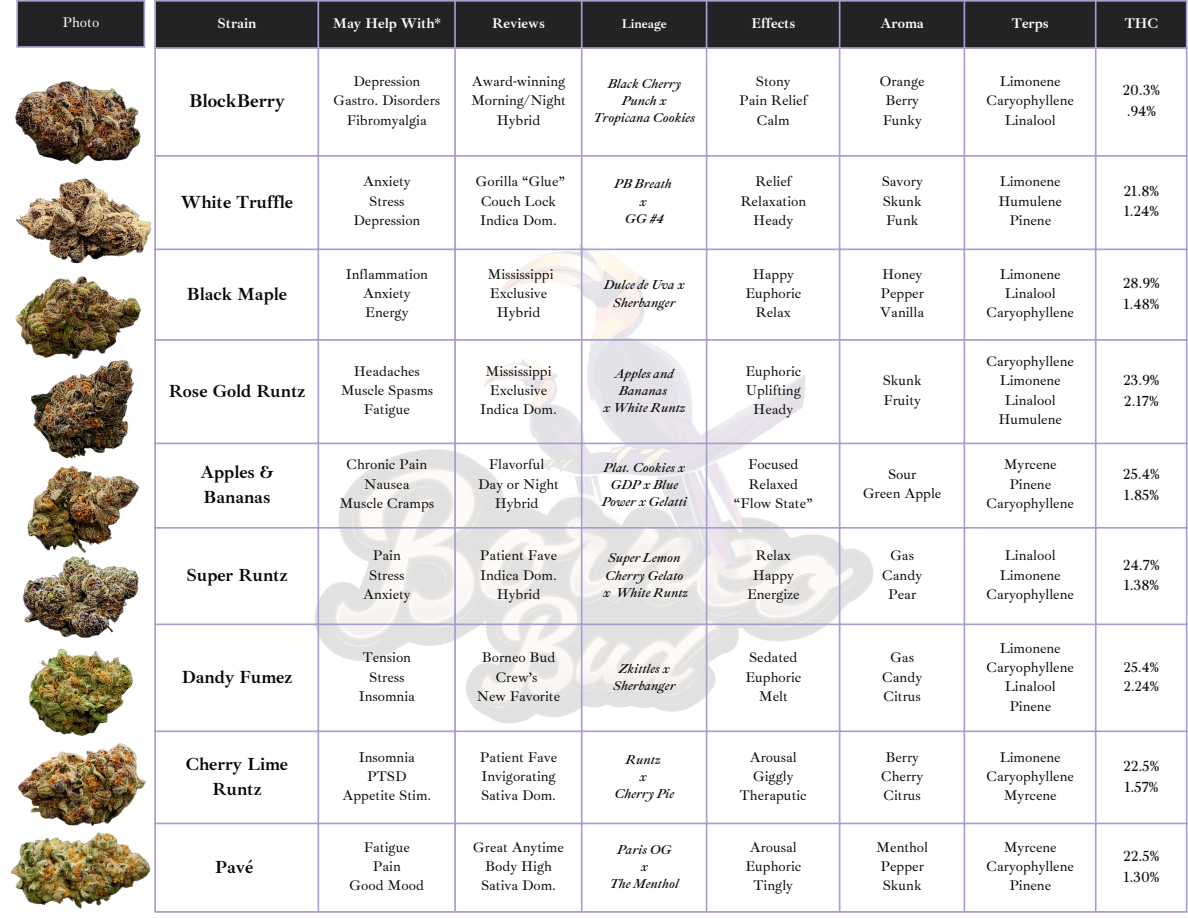
<style>
.page{position:relative;width:1188px;height:918px;background:#fff}
.page>*{position:absolute;margin:0;border:0;box-sizing:border-box;transform-origin:0 0}
.t1{font:700 18.9px "Ibarra Real Nova";color:#080704}
.t2{font:700 18px/24.8px "Ibarra Real Nova";color:#080704}
.t3{font:15px/20.4px "Ibarra Real Nova";color:#080704}
.t4{font:14.4px/19.4px "Ibarra Real Nova";color:#080704;text-align:center}
.t5{font:700 14.4px "Ibarra Real Nova";color:#fff}
.t6{font:14.4px "Ibarra Real Nova";color:#fff}
.t7{font:italic 12.9px/17.2px "Ibarra Real Nova";color:#080704;text-align:center}
.t8{font:700 12.9px "Ibarra Real Nova";color:#fff}
</style>
<div class="page">
<img style="left:145px;top:0;width:1041px;height:911px">
<div style="left:156px;top:2px;width:1030px;height:45px;background:#212325"></div>
<hr style="left:154px;top:2px;width:2px;height:909px;background:#a89fcd">
<hr style="left:317px;top:2px;width:2px;height:909px;background:#a89fcd">
<hr style="left:454px;top:2px;width:2px;height:909px;background:#a89fcd">
<hr style="left:581px;top:2px;width:2px;height:909px;background:#a89fcd">
<hr style="left:706px;top:2px;width:1px;height:909px;background:#a89fcd">
<hr style="left:839px;top:2px;width:1px;height:909px;background:#a89fcd">
<hr style="left:964px;top:2px;width:1px;height:909px;background:#a89fcd">
<hr style="left:1095px;top:2px;width:2px;height:909px;background:#a89fcd">
<hr style="left:1186px;top:2px;width:2px;height:909px;background:#a89fcd">
<hr style="left:154px;top:0;width:1034px;height:2px;background:#a89fcd">
<hr style="left:154px;top:47px;width:1034px;height:2px;background:#a89fcd">
<hr style="left:154px;top:155px;width:1034px;height:2px;background:#a89fcd">
<hr style="left:154px;top:249px;width:1034px;height:1px;background:#a89fcd">
<hr style="left:154px;top:339px;width:1034px;height:2px;background:#a89fcd">
<hr style="left:154px;top:443px;width:1034px;height:1px;background:#a89fcd">
<hr style="left:154px;top:527px;width:1034px;height:2px;background:#a89fcd">
<hr style="left:154px;top:624px;width:1034px;height:1px;background:#a89fcd">
<hr style="left:154px;top:730px;width:1034px;height:2px;background:#a89fcd">
<hr style="left:154px;top:823px;width:1034px;height:1px;background:#a89fcd">
<hr style="left:154px;top:911px;width:1034px;height:2px;background:#a89fcd">
<div style="left:17px;top:1px;width:128px;height:46px;background:#212325"></div>
<hr style="left:16px;top:2px;width:2px;height:44px;background:#a89fcd">
<hr style="left:144px;top:2px;width:1px;height:44px;background:#a89fcd">
<hr style="left:16px;top:0;width:129px;height:2px;background:#a89fcd">
<img style="left:15px;top:258px;width:152px;height:115px">
<img style="left:15px;top:41px;width:152px;height:158px">
<img style="left:22px;top:560px;width:129px;height:87px">
<img style="left:22px;top:637px;width:127px;height:91px">
<img style="left:15px;top:340px;width:141px;height:109px">
<img style="left:18px;top:728px;width:144px;height:109px">
<img style="left:11px;top:821px;width:150px;height:92px">
<img style="left:27px;top:449px;width:128px;height:111px">
<img style="left:15px;top:166px;width:146px;height:114px">
<p class="t6" style="left:63px;top:14px;width:38px">Photo</p>
<p class="t5" style="left:218px;top:15px;width:40px">Strain</p>
<p class="t5" style="left:333px;top:15px;width:110px">May Help With*</p>
<p class="t5" style="left:492px;top:15px;width:54px">Reviews</p>
<p class="t8" style="left:622px;top:16px;width:46px">Lineage</p>
<p class="t5" style="left:751px;top:15px;width:45px">Effects</p>
<p class="t5" style="left:881px;top:15px;width:45px">Aroma</p>
<p class="t5" style="left:1012px;top:15px;width:38px">Terps</p>
<p class="t5" style="left:1125px;top:15px;width:35px">THC</p>
<h1 class="t1" style="left:189px;top:90px;width:97px">BlockBerry</h1>
<p class="t2" style="left:181px;top:190px;width:114px">White Truffle</p>
<p class="t2" style="left:187px;top:282px;width:102px">Black Maple</p>
<p class="t2" style="left:169px;top:379px;width:138px">Rose Gold Runtz</p>
<p class="t4" style="left:333px;top:72px;width:108px">Depression<br>Gastro. Disorders<br>Fibromyalgia</p>
<p class="t4" style="left:471px;top:72px;width:97px">Award-winning<br>Morning/Night<br>Hybrid</p>
<p class="t7" style="left:594px;top:75px;width:103px">Black Cherry<br>Punch x<br>Tropicana Cookies</p>
<p class="t4" style="left:739px;top:72px;width:70px">Stony<br>Pain Relief<br>Calm</p>
<p class="t4" style="left:880px;top:72px;width:46px;text-align:left">Orange<br>Berry<br>Funky</p>
<p class="t4" style="left:987px;top:72px;width:89px">Limonene<br>Caryophyllene<br>Linalool</p>
<p class="t3" style="left:1123px;top:81px;width:39px">20.3% .94%</p>
<p class="t4" style="left:353px;top:172px;width:69px">Anxiety<br>Stress<br>Depression</p>
<p class="t4" style="left:476px;top:172px;width:91px;text-align:left">Gorilla “Glue”<br>Couch Lock<br>Indica Dom.</p>
<p class="t7" style="left:614px;top:176px;width:59px">PB Breath x<br>GG #4</p>
<p class="t4" style="left:740px;top:172px;width:67px">Relief<br>Relaxation<br>Heady</p>
<p class="t4" style="left:882px;top:172px;width:43px;text-align:justify">Savory Skunk Funk</p>
<p class="t4" style="left:999px;top:172px;width:65px">Limonene<br>Humulene<br>Pinene</p>
<p class="t3" style="left:1124px;top:181px;width:37px">21.8%<br>1.24%</p>
<p class="t4" style="left:346px;top:264px;width:84px">Inflammation<br>Anxiety<br>Energy</p>
<p class="t4" style="left:487px;top:264px;width:68px">Mississippi<br>Exclusive<br>Hybrid</p>
<p class="t7" style="left:604px;top:277px;width:82px">Dulce de Uva x<br>Sherbanger</p>
<p class="t4" style="left:745px;top:264px;width:57px">Happy<br>Euphoric<br>Relax</p>
<p class="t4" style="left:880px;top:264px;width:45px;text-align:justify">Honey Pepper Vanilla</p>
<p class="t4" style="left:987px;top:264px;width:89px">Limonene<br>Linalool<br>Caryophyllene</p>
<p class="t3" style="left:1123px;top:273px;width:38px">28.9%<br>1.48%</p>
<p class="t4" style="left:341px;top:361px;width:94px">Headaches<br>Muscle Spasms<br>Fatigue</p>
<p class="t4" style="left:480px;top:361px;width:78px">Mississippi<br>Exclusive<br>Indica Dom.</p>
<p class="t7" style="left:603px;top:365px;width:84px">Apples and<br>Bananas<br>x White Runtz</p>
<p class="t4" style="left:745px;top:361px;width:57px">Euphoric<br>Uplifting<br>Heady</p>
<p class="t4" style="left:883px;top:371px;width:40px;text-align:left">Skunk<br>Fruity</p>
<p class="t4" style="left:987px;top:352px;width:89px">Caryophyllene<br>Limonene<br>Linalool<br>Humulene</p>
<p class="t3" style="left:1123px;top:370px;width:38px">23.9%<br>2.17%</p>
<p class="t2" style="left:200px;top:460px;width:75px">Apples &amp;<br>Bananas</p>
<p class="t4" style="left:340px;top:455px;width:96px">Chronic Pain<br>Nausea<br>Muscle Cramps</p>
<p class="t4" style="left:478px;top:455px;width:82px">Flavorful<br>Day or Night<br>Hybrid</p>
<p class="t7" style="left:602px;top:459px;width:87px">Plat. Cookies x<br>GDP x Blue<br>Power x Gelatti</p>
<p class="t4" style="left:734px;top:455px;width:80px">Focused<br>Relaxed “Flow State”</p>
<p class="t4" style="left:863px;top:465px;width:80px">Sour<br>Green Apple</p>
<p class="t4" style="left:987px;top:455px;width:89px">Myrcene<br>Pinene<br>Caryophyllene</p>
<p class="t3" style="left:1123px;top:464px;width:38px">25.4%<br>1.85%</p>
<p class="t2" style="left:187px;top:563px;width:102px">Super Runtz</p>
<p class="t2" style="left:182px;top:665px;width:112px">Dandy Fumez</p>
<p class="t4" style="left:363px;top:546px;width:49px">Pain<br>Stress<br>Anxiety</p>
<p class="t4" style="left:480px;top:546px;width:79px">Patient Fave<br>Indica Dom.<br>Hybrid</p>
<p class="t7" style="left:603px;top:550px;width:86px">Super Lemon<br>Cherry Gelato x White Runtz</p>
<p class="t4" style="left:747px;top:546px;width:54px">Relax<br>Happy<br>Energize</p>
<p class="t4" style="left:882px;top:546px;width:41px">Gas<br>Candy<br>Pear</p>
<p class="t4" style="left:987px;top:546px;width:89px">Linalool<br>Limonene<br>Caryophyllene</p>
<p class="t3" style="left:1123px;top:555px;width:38px">24.7%<br>1.38%</p>
<p class="t4" style="left:359px;top:648px;width:58px">Tension<br>Stress<br>Insomnia</p>
<p class="t4" style="left:477px;top:648px;width:85px">Borneo Bud<br>Crew’s<br>New Favorite</p>
<p class="t7" style="left:613px;top:660px;width:64px">Zkittles x<br>Sherbanger</p>
<p class="t4" style="left:745px;top:648px;width:57px">Sedated<br>Euphoric<br>Melt</p>
<p class="t4" style="left:882px;top:648px;width:41px">Gas<br>Candy<br>Citrus</p>
<p class="t4" style="left:987px;top:638px;width:89px">Limonene<br>Caryophyllene<br>Linalool<br>Pinene</p>
<p class="t4" style="left:1124px;top:658px;width:37px;text-align:left">25.4%<br>2.24%</p>
<p class="t2" style="left:186px;top:752px;width:104px;text-align:center">Cherry Lime<br>Runtz</p>
<p class="t4" style="left:342px;top:747px;width:90px">Insomnia<br>PTSD<br>Appetite Stim.</p>
<p class="t4" style="left:480px;top:747px;width:79px;text-align:justify">Patient Fave Invigorating Sativa Dom.</p>
<p class="t7" style="left:615px;top:751px;width:61px">Runtz<br>x<br>Cherry Pie</p>
<p class="t4" style="left:740px;top:747px;width:68px">Arousal<br>Giggly<br>Theraputic</p>
<p class="t4" style="left:881px;top:747px;width:44px;text-align:left">Berry<br>Cherry<br>Citrus</p>
<p class="t4" style="left:987px;top:747px;width:89px">Limonene<br>Caryophyllene<br>Myrcene</p>
<p class="t3" style="left:1124px;top:756px;width:37px">22.5%<br>1.57%</p>
<p class="t2" style="left:215px;top:855px;width:40px">Pavé</p>
<p class="t4" style="left:350px;top:837px;width:76px">Fatigue<br>Pain<br>Good Mood</p>
<p class="t4" style="left:473px;top:837px;width:92px">Great Anytime<br>Body High<br>Sativa Dom.</p>
<p class="t7" style="left:610px;top:841px;width:70px">Paris OG<br>x<br>The Menthol</p>
<p class="t4" style="left:745px;top:837px;width:57px">Arousal<br>Euphoric<br>Tingly</p>
<p class="t4" style="left:876px;top:837px;width:53px;text-align:left">Menthol<br>Pepper<br>Skunk</p>
<p class="t4" style="left:987px;top:837px;width:89px">Myrcene<br>Caryophyllene<br>Pinene</p>
<p class="t3" style="left:1123px;top:846px;width:37px">22.5%<br>1.30%</p>
</div>
